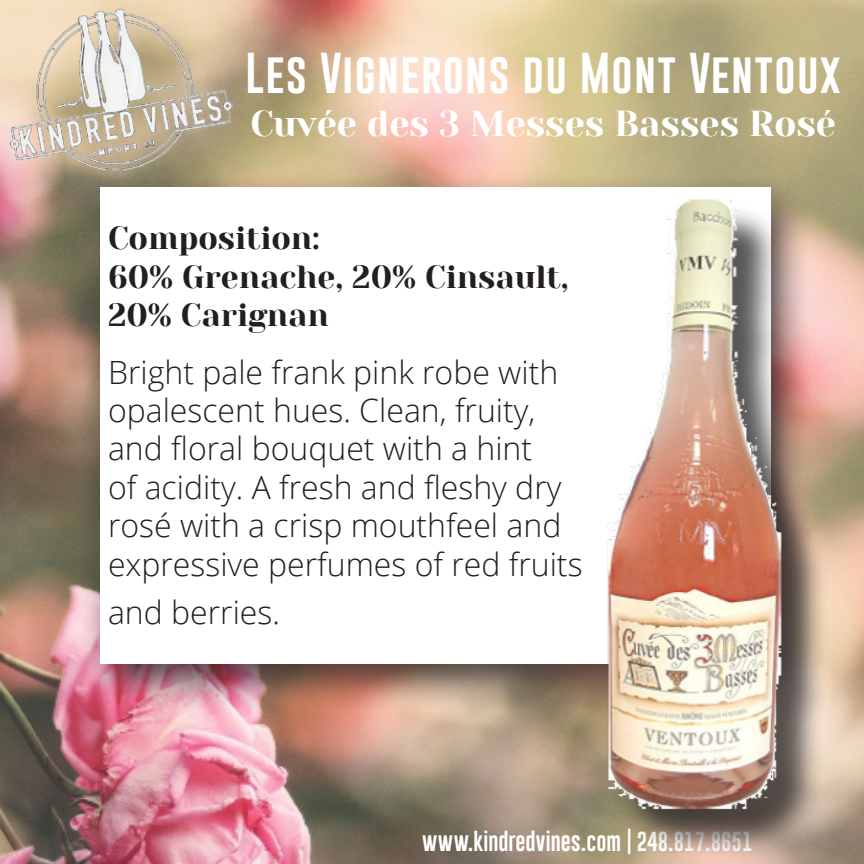
<style>
.page{position:relative;width:864px;height:864px;background:#fff}
.page>*{position:absolute;margin:0;border:0;box-sizing:border-box;transform-origin:0 0}
.t1{font:42px "Gobold";letter-spacing:.03em;color:#fff}
.t2{font:36px "Yeseva One";color:#fff}
.t3{font:300 32px/38.4px "Open Sans";color:#231f20}
.t4{font:32px/38.4px "Yeseva One";color:#231f20}
.t5{font:20px "Gobold Lowplus";color:#fff}
</style>
<div class="page">
<img style="left:0;top:0;width:864px;height:864px">
<div style="left:80px;top:174px;width:731px;height:538px;background:#231f20;opacity:.75"></div>
<div style="left:100px;top:187px;width:671px;height:477px;background:#fff"></div>
<img style="left:0;top:0;width:240px;height:187px">
<div style="left:614px;top:205px;width:216px;height:653px;background:#231f20;opacity:.75"></div>
<img style="left:601px;top:187px;width:191px;height:631px">
<p class="t1" style="left:246px;top:46px;width:597px">Les Vignerons du Mont Ventoux</p>
<p class="t2" style="left:250px;top:102px;width:587px">Cuvée des 3 Messes Basses Rosé</p>
<p class="t4" style="left:108px;top:220px;width:462px">Composition:<br>60% Grenache, 20% Cinsault,<br>20% Carignan</p>
<p class="t3" style="left:108px;top:352px;width:476px">Bright pale frank pink robe with opalescent hues. Clean, fruity, and floral bouquet with a hint<br>of acidity. A fresh and fleshy dry rosé with a crisp mouthfeel and expressive perfumes of red fruits</p>
<p class="t3" style="left:108px;top:592px;width:174px">and berries.</p>
<p class="t5" style="left:422px;top:829px;width:332px">www.kindredvines.com | 248.817.8651</p>
</div>
